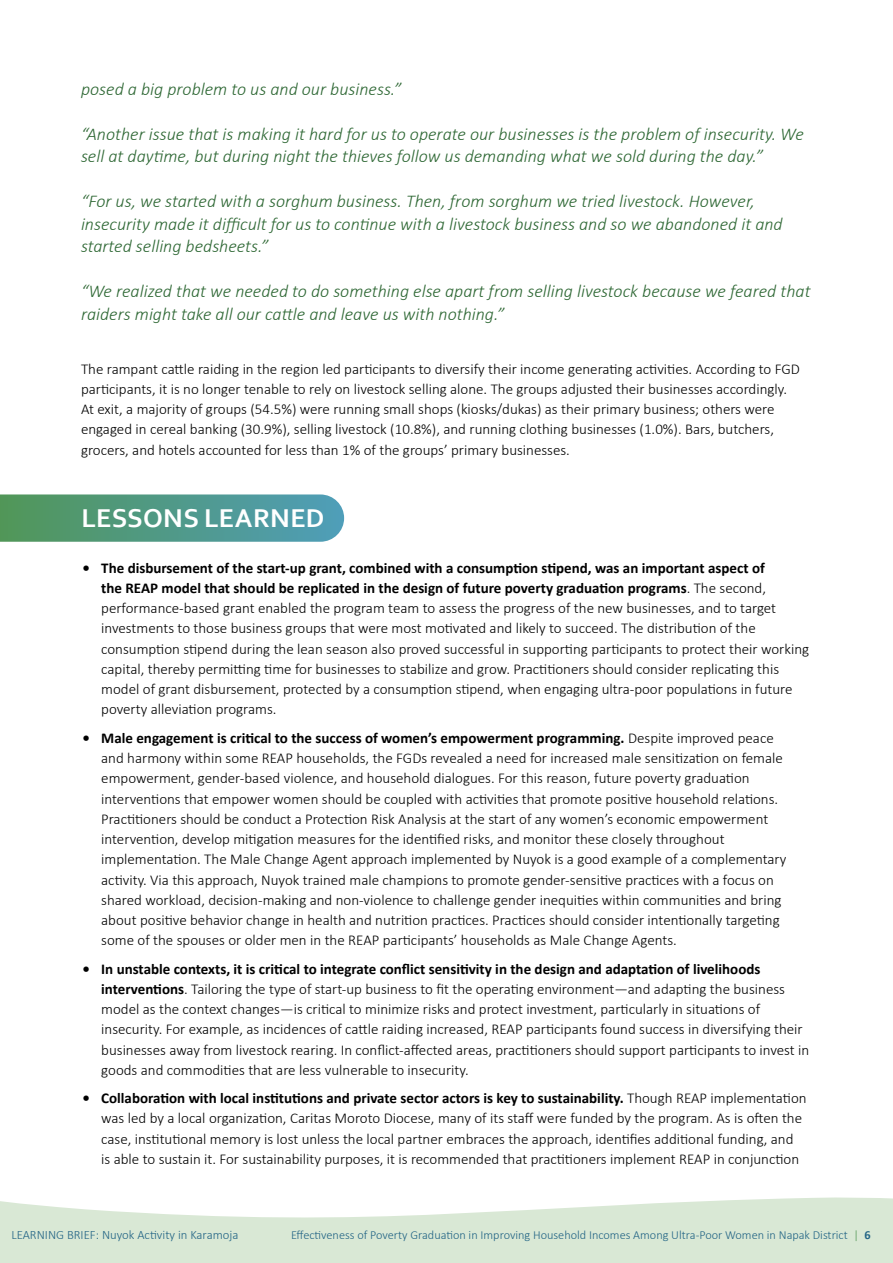
<style>
.page{position:relative;width:893px;height:1263px;background:#fff}
.page>*{position:absolute;margin:0;border:0;box-sizing:border-box;transform-origin:0 0}
.H2_Header{font:700 27px "Corbel";letter-spacing:.01em;color:#fff}
.P_Quote_longer___smaller_text{font:italic 300 18px/22.5px "Calibri";color:#2d6733}
.P_Normal{font:300 15px/20.2px "Calibri";color:#000}
.t1{font:300 12.75px "Calibri";color:#226485}
.t2{font:300 12.3px "Calibri";color:#226485}
.s1{font-weight:700}
.s2{color:#519654}
</style>
<div class="page">
<svg style="left:0;top:1197px;width:893px;height:66px;fill:#d9e8d5"></svg>
<svg style="left:0;top:494px;width:344px;height:48px;background:#549c8a"></svg>
<p class="P_Quote_longer___smaller_text" style="left:81px;top:77px;width:322px">posed a big problem to us and our business.”</p>
<p class="P_Quote_longer___smaller_text" style="left:81px;top:122px;width:724px">“Another issue that is making it hard for us to operate our businesses is the problem of insecurity. We sell at daytime, but during night the thieves follow us demanding what we sold during the day.”</p>
<p class="P_Quote_longer___smaller_text" style="left:81px;top:190px;width:703px">“For us, we started with a sorghum business. Then, from sorghum we tried livestock. However, insecurity made it difficult for us to continue with a livestock business and so we abandoned it and started selling bedsheets.”</p>
<p class="P_Quote_longer___smaller_text" style="left:81px;top:280px;width:731px">“We realized that we needed to do something else apart from selling livestock because we feared that raiders might take all our cattle and leave us with nothing.”</p>
<p class="P_Normal" style="left:81px;top:358px;width:721px">The rampant cattle raiding in the region led participants to diversify their income generating activities. According to FGD participants, it is no longer tenable to rely on livestock selling alone. The groups adjusted their businesses accordingly.<br>At exit, a majority of groups (54.5%) were running small shops (kiosks/dukas) as their primary business; others were engaged in cereal banking (30.9%), selling livestock (10.8%), and running clothing businesses (1.0%). Bars, butchers, grocers, and hotels accounted for less than 1% of the groups’ primary businesses.</p>
<h2 class="H2_Header" style="left:82px;top:502px;width:245px">LESSONS LEARNED</h2>
<p class="P_Normal" style="left:101px;top:557px;width:709px;text-indent:-19px"><span class="s1">• The disbursement of the start-up grant, combined with a consumption stipend, was an important aspect of<br>the REAP model that should be replicated in the design of future poverty graduation programs</span>. The second, performance-based grant enabled the program team to assess the progress of the new businesses, and to target investments to those business groups that were most motivated and likely to succeed. The distribution of the consumption stipend during the lean season also proved successful in supporting participants to protect their working capital, thereby permitting time for businesses to stabilize and grow. Practitioners should consider replicating this model of grant disbursement, protected by a consumption stipend, when engaging ultra-poor populations in future poverty alleviation programs.</p>
<p class="P_Normal" style="left:101px;top:727px;width:687px;text-indent:-19px"><span class="s1">• Male engagement is critical to the success of women’s empowerment programming.</span> Despite improved peace and harmony within some REAP households, the FGDs revealed a need for increased male sensitization on female empowerment, gender-based violence, and household dialogues. For this reason, future poverty graduation interventions that empower women should be coupled with activities that promote positive household relations.<br>Practitioners should be conduct a Protection Risk Analysis at the start of any women’s economic empowerment intervention, develop mitigation measures for the identified risks, and monitor these closely throughout implementation. The Male Change Agent approach implemented by Nuyok is a good example of a complementary activity. Via this approach, Nuyok trained male champions to promote gender-sensitive practices with a focus on shared workload, decision-making and non-violence to challenge gender inequities within communities and bring about positive behavior change in health and nutrition practices. Practices should consider intentionally targeting some of the spouses or older men in the REAP participants’ households as Male Change Agents.</p>
<p class="P_Normal" style="left:101px;top:958px;width:710px;text-indent:-19px"><span class="s1">• In unstable contexts, it is critical to integrate conflict sensitivity in the design and adaptation of livelihoods interventions</span>. Tailoring the type of start-up business to fit the operating environment—and adapting the business model as the context changes—is critical to minimize risks and protect investment, particularly in situations of insecurity. For example, as incidences of cattle raiding increased, REAP participants found success in diversifying their businesses away from livestock rearing. In conflict-affected areas, practitioners should support participants to invest in goods and commodities that are less vulnerable to insecurity.</p>
<p class="P_Normal" style="left:101px;top:1088px;width:707px;text-indent:-19px"><span class="s1">• Collaboration with local institutions and private sector actors is key to sustainability.</span> Though REAP implementation was led by a local organization, Caritas Moroto Diocese, many of its staff were funded by the program. As is often the case, institutional memory is lost unless the local partner embraces the approach, identifies additional funding, and<br>is able to sustain it. For sustainability purposes, it is recommended that practitioners implement REAP in conjunction</p>
<p class="t1" style="left:11px;top:1227px;width:229px">LEARNING BRIEF: Nuyok Activity in Karamoja</p>
<p class="t2" style="left:291px;top:1227px;width:581px">Effectiveness of Poverty Graduation in Improving Household Incomes Among Ultra-Poor Women in Napak District <span class="s2">|</span> <span class="s1">6</span></p>
</div>
